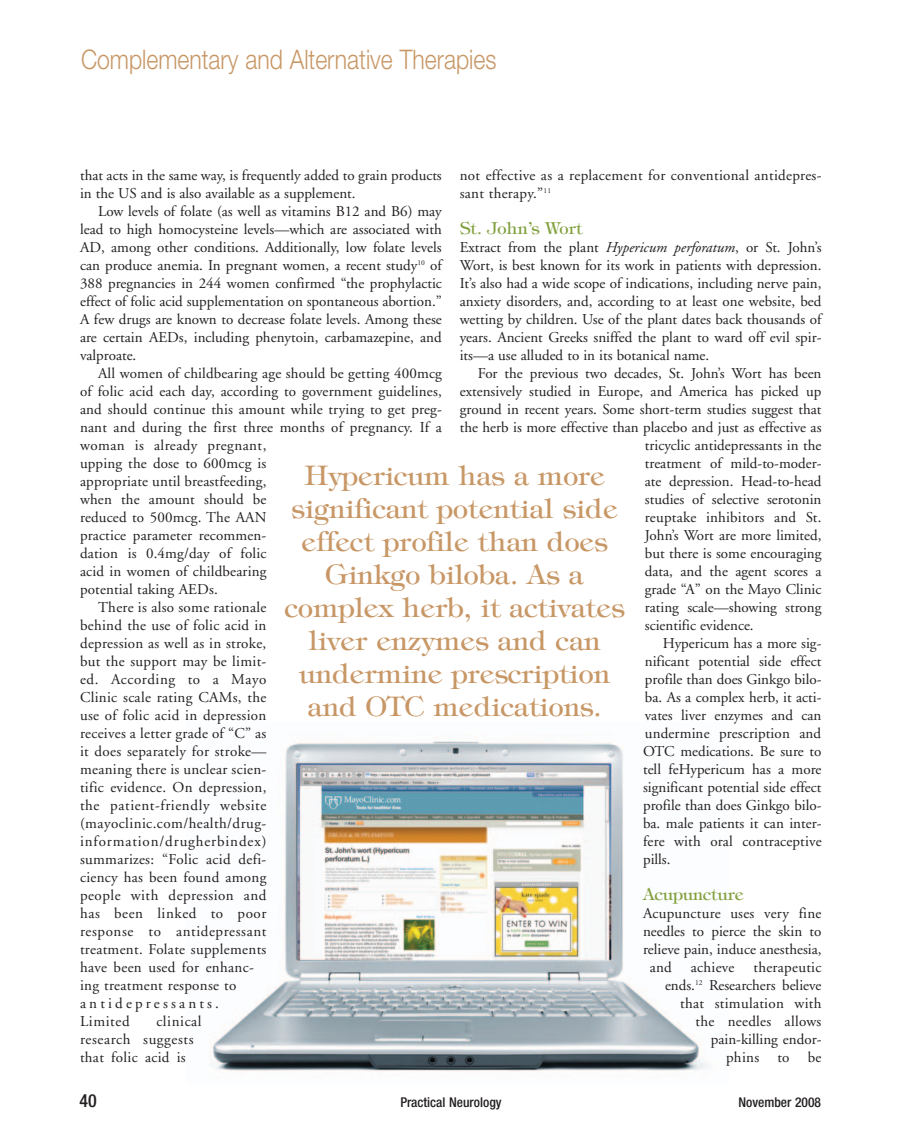
<style>
.page{position:relative;width:905px;height:1134px;background:#fff}
.page>*{position:absolute;margin:0;border:0;box-sizing:border-box;transform-origin:0 0}
.t1{font:27px/33px "Tiffany";color:#c89766;text-align:center}
.t2{font:300 27px "Helvetica Neue";color:#c89766;scale:.85 1}
.t3{font:500 condensed 18px "Helvetica Neue";color:#231f20}
.t4{font:16.5px "Tiffany";color:#81a03d}
.t5{font:15px/18px "Adobe Garamond";letter-spacing:.01em;color:#231f20}
.t6{font:15px/18px "Adobe Garamond";letter-spacing:.04em;color:#231f20}
.t7{font:15px "Adobe Garamond";letter-spacing:.03em;color:#231f20}
.t8{font:15px "Adobe Garamond";letter-spacing:.06em;color:#231f20}
.t9{font:15px "Adobe Garamond";letter-spacing:.035em;color:#231f20}
.t10{font:15px "Adobe Garamond";letter-spacing:.21em;color:#231f20}
.t11{font:500 condensed 13.5px "Helvetica Neue";color:#231f20}
.s1{font-style:italic}
</style>
<div class="page">
<img style="left:212px;top:741px;width:498px;height:331px">
<h1 class="t2" style="left:81px;top:43px;width:490px">Complementary and Alternative Therapies</h1>
<p class="t5" style="left:80px;top:168px;width:363px">that acts in the same way, is frequently added to grain products in the US and is also available as a supplement.</p>
<p class="t5" style="left:80px;top:204px;width:363px;text-align:justify;text-indent:18px">Low levels of folate (as well as vitamins B12 and B6) may lead to high homocysteine levels—which are associated with AD, among other conditions. Additionally, low folate levels can produce anemia. In pregnant women, a recent study<sup>10</sup> of 388 pregnancies in 244 women confirmed “the prophylactic effect of folic acid supplementation on spontaneous abortion.” A few drugs are known to decrease folate levels. Among these are certain AEDs, including phenytoin, carbamazepine, and valproate.</p>
<p class="t5" style="left:98px;top:366px;width:345px">All women of childbearing age should be getting 400mcg</p>
<p class="t5" style="left:80px;top:384px;width:363px">of folic acid each day, according to government guidelines,</p>
<p class="t5" style="left:80px;top:402px;width:363px">and should continue this amount while trying to get preg-</p>
<p class="t5" style="left:80px;top:420px;width:363px">nant and during the first three months of pregnancy. If a</p>
<p class="t7" style="left:80px;top:439px;width:188px">woman is already pregnant,</p>
<p class="t5" style="left:80px;top:456px;width:188px">upping the dose to 600mcg is</p>
<p class="t5" style="left:80px;top:474px;width:188px">appropriate until breastfeeding,</p>
<p class="t5" style="left:80px;top:492px;width:188px">when the amount should be</p>
<p class="t5" style="left:80px;top:510px;width:188px">reduced to 500mcg. The AAN</p>
<p class="t5" style="left:80px;top:528px;width:188px">practice parameter recommen-</p>
<p class="t5" style="left:80px;top:546px;width:188px">dation is 0.4mg/day of folic</p>
<p class="t5" style="left:80px;top:564px;width:188px">acid in women of childbearing</p>
<p class="t5" style="left:80px;top:582px;width:139px">potential taking AEDs.</p>
<p class="t5" style="left:98px;top:600px;width:170px">There is also some rationale</p>
<p class="t5" style="left:80px;top:618px;width:188px">behind the use of folic acid in</p>
<p class="t5" style="left:80px;top:636px;width:188px">depression as well as in stroke,</p>
<p class="t5" style="left:80px;top:654px;width:188px">but the support may be limit-</p>
<p class="t6" style="left:80px;top:672px;width:188px">ed. According to a Mayo</p>
<p class="t5" style="left:80px;top:690px;width:188px">Clinic scale rating CAMs, the</p>
<p class="t5" style="left:80px;top:708px;width:188px">use of folic acid in depression</p>
<p class="t5" style="left:80px;top:726px;width:188px">receives a letter grade of “C” as</p>
<p class="t5" style="left:80px;top:744px;width:188px">it does separately for stroke—</p>
<p class="t5" style="left:80px;top:762px;width:188px">meaning there is unclear scien-</p>
<p class="t5" style="left:80px;top:780px;width:188px">tific evidence. On depression,</p>
<p class="t6" style="left:80px;top:798px;width:188px">the patient-friendly website</p>
<p class="t7" style="left:80px;top:817px;width:188px">(mayoclinic.com/health/drug-</p>
<p class="t8" style="left:80px;top:835px;width:188px">information/drugherbindex)</p>
<p class="t5" style="left:80px;top:852px;width:188px">summarizes: “Folic acid defi-</p>
<p class="t5" style="left:80px;top:870px;width:188px">ciency has been found among</p>
<p class="t9" style="left:80px;top:889px;width:188px">people with depression and</p>
<p class="t6" style="left:80px;top:906px;width:188px">has been linked to poor</p>
<p class="t6" style="left:80px;top:924px;width:188px">response to antidepressant</p>
<p class="t5" style="left:80px;top:942px;width:188px">treatment. Folate supplements</p>
<p class="t5" style="left:80px;top:960px;width:175px">have been used for enhanc-</p>
<p class="t5" style="left:80px;top:978px;width:158px">ing treatment response to</p>
<p class="t10" style="left:80px;top:997px;width:140px">antidepressants.</p>
<p class="t6" style="left:80px;top:1014px;width:51px">Limited</p>
<p class="t5" style="left:460px;top:168px;width:363px">not effective as a replacement for conventional antidepres&shy;sant therapy.”<sup>11</sup></p>
<p class="t4" style="left:460px;top:222px;width:124px">St. John’s Wort</p>
<p class="t5" style="left:460px;top:240px;width:363px;text-align:justify">Extract from the plant <span class="s1">Hypericum perforatum</span>, or St. John’s Wort, is best known for its work in patients with depression.<br>It’s also had a wide scope of indications, including nerve pain, anxiety disorders, and, according to at least one website, bed wetting by children. Use of the plant dates back thousands of years. Ancient Greeks sniffed the plant to ward off evil spir&shy;its—a use alluded to in its botanical name.</p>
<p class="t5" style="left:478px;top:366px;width:345px">For the previous two decades, St. John’s Wort has been</p>
<p class="t5" style="left:460px;top:384px;width:363px">extensively studied in Europe, and America has picked up</p>
<p class="t5" style="left:460px;top:402px;width:363px">ground in recent years. Some short-term studies suggest that</p>
<p class="t5" style="left:460px;top:420px;width:363px">the herb is more effective than placebo and just as effective as</p>
<p class="t5" style="left:645px;top:438px;width:178px">tricyclic antidepressants in the</p>
<p class="t5" style="left:645px;top:456px;width:178px">treatment of mild-to-moder-</p>
<p class="t5" style="left:645px;top:474px;width:178px">ate depression. Head-to-head</p>
<p class="t5" style="left:645px;top:492px;width:178px">studies of selective serotonin</p>
<p class="t5" style="left:645px;top:510px;width:178px">reuptake inhibitors and St.</p>
<p class="t5" style="left:645px;top:528px;width:178px">John’s Wort are more limited,</p>
<p class="t5" style="left:645px;top:546px;width:178px">but there is some encouraging</p>
<p class="t5" style="left:645px;top:564px;width:178px">data, and the agent scores a</p>
<p class="t5" style="left:645px;top:582px;width:178px">grade “A” on the Mayo Clinic</p>
<p class="t5" style="left:645px;top:600px;width:178px">rating scale—showing strong</p>
<p class="t5" style="left:645px;top:618px;width:110px">scientific evidence.</p>
<p class="t5" style="left:663px;top:636px;width:160px">Hypericum has a more sig-</p>
<p class="t5" style="left:645px;top:654px;width:178px">nificant potential side effect</p>
<p class="t5" style="left:645px;top:672px;width:178px">profile than does Ginkgo bilo-</p>
<p class="t5" style="left:645px;top:690px;width:178px">ba. As a complex herb, it acti-</p>
<p class="t5" style="left:645px;top:708px;width:178px">vates liver enzymes and can</p>
<p class="t5" style="left:645px;top:726px;width:178px">undermine prescription and</p>
<p class="t5" style="left:643px;top:744px;width:180px">OTC medications. Be sure to</p>
<p class="t5" style="left:643px;top:762px;width:180px">tell feHypericum has a more</p>
<p class="t5" style="left:643px;top:780px;width:180px">significant potential side effect</p>
<p class="t5" style="left:643px;top:798px;width:180px">profile than does Ginkgo bilo-</p>
<p class="t5" style="left:643px;top:816px;width:180px">ba. male patients it can inter-</p>
<p class="t5" style="left:643px;top:834px;width:180px">fere with oral contraceptive</p>
<p class="t5" style="left:643px;top:852px;width:29px">pills.</p>
<p class="t4" style="left:643px;top:888px;width:102px">Acupuncture</p>
<p class="t5" style="left:643px;top:906px;width:180px">Acupuncture uses very fine</p>
<p class="t5" style="left:643px;top:924px;width:180px">needles to pierce the skin to</p>
<p class="t5" style="left:643px;top:942px;width:180px">relieve pain, induce anesthesia,</p>
<p class="t5" style="left:649px;top:960px;width:24px">and</p>
<p class="t5" style="left:690px;top:960px;width:45px">achieve</p>
<h1 class="t1" style="left:285px;top:462px;width:341px">Hypericum has a more significant potential side effect profile than does<br>Ginkgo biloba. As a complex herb, it activates liver enzymes and can undermine prescription and OTC medications.</h1>
<p class="t5" style="left:665px;top:960px;width:158px;text-align:right">therapeutic<br>ends.<sup>12</sup> Researchers believe that stimulation with the needles allows pain-killing endor-<br>phins to be</p>
<p class="t6" style="left:80px;top:1014px;width:123px;text-indent:76px">clinical research suggests that folic acid is</p>
<p class="t3" style="left:80px;top:1094px;width:19px">40</p>
<p class="t11" style="left:400px;top:1097px;width:103px">Practical Neurology</p>
<p class="t11" style="left:738px;top:1097px;width:84px">November 2008</p>
</div>
